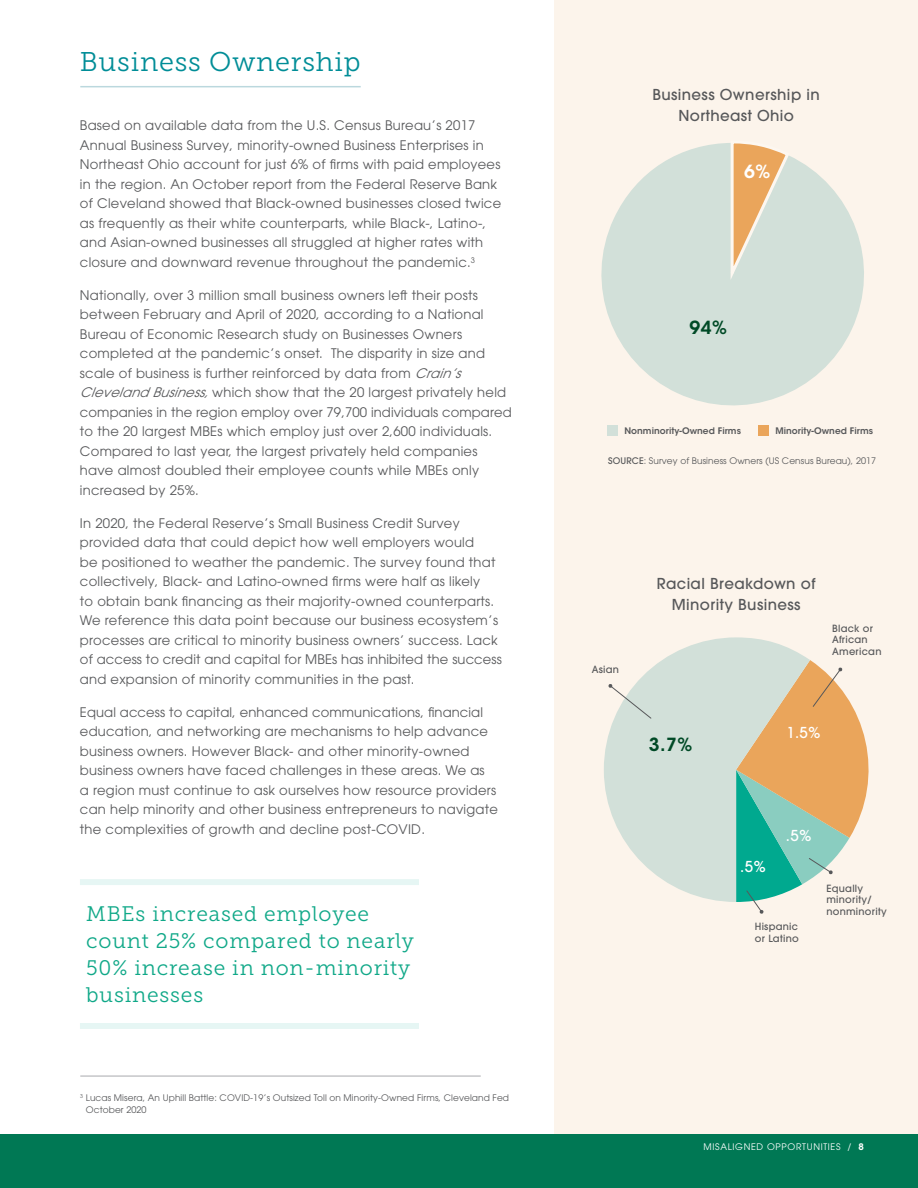
<style>
.page{position:relative;width:918px;height:1188px;background:#fff}
.page>*{position:absolute;margin:0;border:0;box-sizing:border-box;transform-origin:0 0}
.t1{font:27px "Museo Slab 300";letter-spacing:.03em;color:#008d97}
.t2{font:21px/27px "Museo Slab 300";letter-spacing:.04em;color:#10a888}
.t3{font:600 18px "ITC Avant Garde Std";color:#004a26}
.t4{font:600 18px "ITC Avant Garde Std";color:#fff}
.t5{font:500 15px/21px "ITC Avant Garde Pro";letter-spacing:.025em;color:#57585a;text-align:center}
.t6{font:500 15px "ITC Avant Garde Pro";color:#fff}
.t7{font:13.2px/19.5px "ITC Avant Garde Pro";letter-spacing:.02em;color:#57585a}
.t8{font:500 9.9px/11.2px "ITC Avant Garde Pro";letter-spacing:.025em;color:#57585a}
.t9{font:9px/12px "ITC Avant Garde Pro";letter-spacing:.01em;color:#57585a}
.t10{font:600 9px "ITC Avant Garde Std";letter-spacing:.005em;color:#57585a}
.t11{font:9px "ITC Avant Garde Pro";letter-spacing:.075em;color:#fff}
.s1{font-style:italic}
.s2{font-weight:500}
.s3{font-family:"ITC Avant Garde Std";font-weight:600}
</style>
<div class="page">
<div style="left:555px;top:0;width:363px;height:1148px;background:#fcf4eb"></div>
<div style="left:0;top:1134px;width:918px;height:54px;background:#007854"></div>
<hr style="left:80px;top:86px;width:281px;height:1px;background:#bbd8de">
<svg style="left:601px;top:143px;width:263px;height:263px;fill:#d2e0d9"></svg>
<svg style="left:728px;top:143px;width:64px;height:134px;background:#e0cbaa"></svg>
<div style="left:758px;top:425px;width:11px;height:11px;background:#eaa55b"></div>
<div style="left:607px;top:425px;width:11px;height:11px;background:#d2e0d9"></div>
<hr style="left:80px;top:1076px;width:401px;height:1px;background:#a8a9ad">
<svg style="left:604px;top:637px;width:206px;height:265px;fill:#d2e0d9"></svg>
<svg style="left:736px;top:660px;width:133px;height:254px"></svg>
<svg style="left:608px;top:684px;width:44px;height:36px"></svg>
<div style="left:80px;top:879px;width:339px;height:6px;background:#e6f6f4"></div>
<div style="left:80px;top:1023px;width:339px;height:6px;background:#e6f6f4"></div>
<p class="t1" style="left:80px;top:47px;width:282px">Business Ownership</p>
<p class="t7" style="left:80px;top:116px;width:423px">Based on available data from the U.S. Census Bureau’s 2017<br>Annual Business Survey, minority-owned Business Enterprises in Northeast Ohio account for just 6% of firms with paid employees in the region. An October report from the Federal Reserve Bank of Cleveland showed that Black-owned businesses closed twice as frequently as their white counterparts, while Black-, Latino-, and Asian-owned businesses all struggled at higher rates with closure and downward revenue throughout the pandemic.<sup>3</sup></p>
<p class="t7" style="left:80px;top:285px;width:433px">Nationally, over 3 million small business owners left their posts between February and April of 2020, according to a National Bureau of Economic Research study on Businesses Owners completed at the pandemic’s onset. The disparity in size and scale of business is further reinforced by data from <span class="s1">Crain’s ClevelandBusiness,</span>which show that the 20 largest privately held companies in the region employ over 79,700 individuals compared to the 20 largest MBEs which employ just over 2,600 individuals.<br>Compared to last year, the largest privately held companies have almost doubled their employee counts while MBEs only increased by 25%.</p>
<p class="t7" style="left:80px;top:513px;width:423px">In 2020, the Federal Reserve’s Small Business Credit Survey provided data that could depict how well employers would<br>be positioned to weather the pandemic. The survey found that collectively, Black- and Latino-owned firms were half as likely<br>to obtain bank financing as their majority-owned counterparts.<br>We reference this data point because our business ecosystem’s processes are critical to minority business owners’ success. Lack of access to credit and capital for MBEs has inhibited the success and expansion of minority communities in the past.</p>
<p class="t7" style="left:80px;top:702px;width:420px">Equal access to capital, enhanced communications, financial education, and networking are mechanisms to help advance business owners. However Black- and other minority-owned business owners have faced challenges in these areas. We as<br>a region must continue to ask ourselves how resource providers can help minority and other business entrepreneurs to navigate the complexities of growth and decline post-COVID.</p>
<p class="t2" style="left:86px;top:901px;width:329px">MBEs increased employee count 25% compared to nearly<br>50% increase in non-minority businesses</p>
<p class="t9" style="left:86px;top:1091px;width:425px;text-indent:-6px"><sup>3</sup> Lucas Misera, An Uphill Battle: COVID-19’s Outsized Toll on Minority-Owned Firms, Cleveland Fed<br>October 2020</p>
<p class="t5" style="left:652px;top:84px;width:169px">Business Ownership in<br>Northeast Ohio</p>
<p class="t4" style="left:744px;top:160px;width:28px">6%</p>
<p class="t3" style="left:690px;top:316px;width:39px">94%</p>
<p class="t10" style="left:624px;top:425px;width:118px">Nonminority-Owned Firms</p>
<p class="t10" style="left:775px;top:425px;width:99px">Minority-Owned Firms</p>
<p class="t9" style="left:608px;top:455px;width:269px"><span class="s2">SOURCE</span>: Survey of Business Owners (US Census Bureau), 2017</p>
<p class="t8" style="left:592px;top:664px;width:29px">Asian</p>
<p class="t5" style="left:657px;top:573px;width:160px">Racial Breakdown of<br>Minority Business</p>
<p class="t8" style="left:832px;top:623px;width:42px">Black or</p>
<p class="t8" style="left:832px;top:634px;width:51px">African<br>American</p>
<p class="t3" style="left:649px;top:733px;width:45px">3.7%</p>
<p class="t6" style="left:786px;top:723px;width:36px">1.5%</p>
<p class="t6" style="left:740px;top:857px;width:27px">.5%</p>
<p class="t6" style="left:786px;top:826px;width:27px">.5%</p>
<p class="t8" style="left:755px;top:921px;width:45px">Hispanic or Latino</p>
<p class="t8" style="left:826px;top:883px;width:62px">Equally minority/ nonminority</p>
<p class="t11" style="left:704px;top:1141px;width:162px">MISALIGNED OPPORTUNITIES / <span class="s3">8</span></p>
</div>
